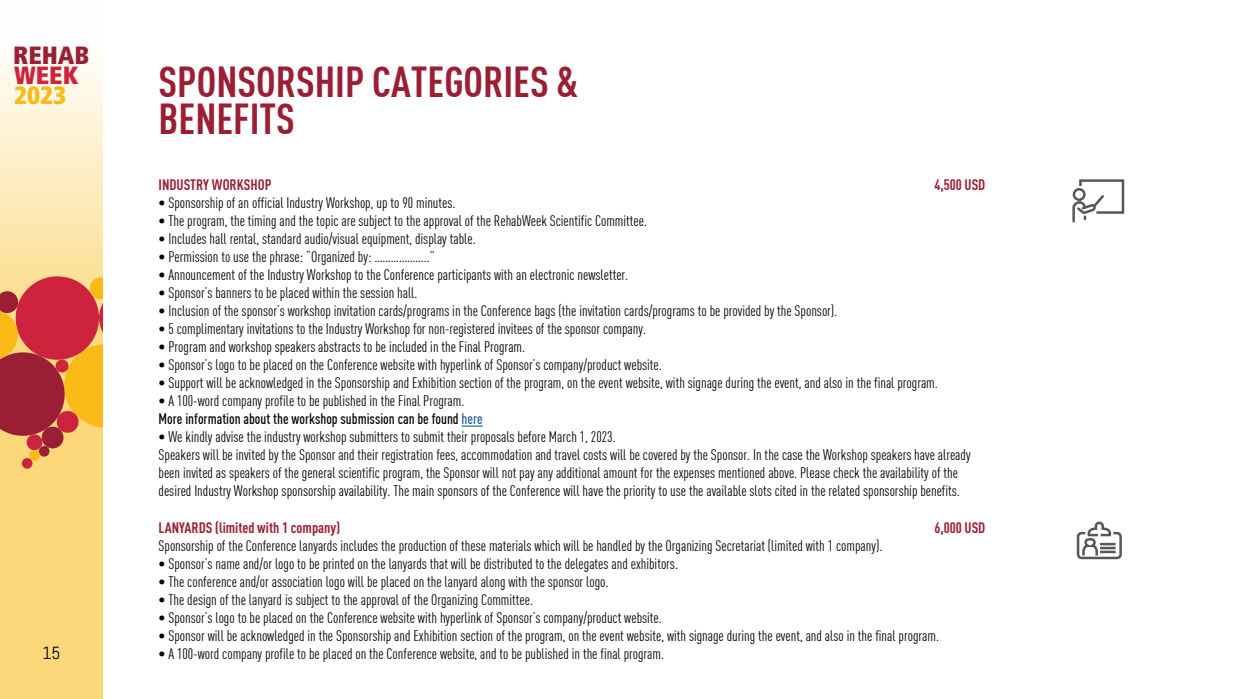
<style>
.page{position:relative;width:1241px;height:699px;background:#fff}
.page>*{position:absolute;margin:0;border:0;box-sizing:border-box;transform-origin:0 0}
.t1{font:700 42.38px/37.2px "DIN Condens";color:#9a1f34}
.t2{font:900 condensed 24.88px "Frutiger LT Std";color:#9a1f34}
.t3{font:900 condensed 24.88px "Frutiger LT Std";color:#cd233d}
.t4{font:900 condensed 24.88px "Frutiger LT Std";color:#fbba16}
.t5{font:17.5px "Abel";color:#000}
.t6{font:15px/18px "DIN Condens";color:#000}
.t7{font:700 15px "DIN Cond";color:#9a1f34}
.s1{font-weight:500}
.s2{font-weight:500;color:#275b9b}
</style>
<div class="page">
<svg style="left:0;top:62px;width:102px;height:636px;background:#fde19c"></svg>
<svg style="left:0;top:277px;width:102px;height:158px;background:#cc583a"></svg>
<div style="left:57px;top:410px;width:21px;height:22px;background:#cd233d;border-radius:50%"></div>
<div style="left:42px;top:426px;width:21px;height:22px;background:#9a1f34;border-radius:50%"></div>
<div style="left:27px;top:434px;width:15px;height:16px;background:#cd233d;border-radius:50%"></div>
<div style="left:39px;top:445px;width:10px;height:11px;background:#9a1f34;border-radius:50%"></div>
<div style="left:29px;top:450px;width:11px;height:10px;background:#fbba16;border-radius:50%"></div>
<div style="left:22px;top:457px;width:10px;height:11px;background:#cd233d;border-radius:50%"></div>
<div style="left:56px;top:359px;width:13px;height:13px;background:#cd233d;border-radius:50%"></div>
<svg style="left:461px;top:425px;width:21px;height:1px"></svg>
<svg style="left:1072px;top:179px;width:53px;height:44px"></svg>
<div style="left:1076px;top:531px;width:45px;height:27px;border:2px solid #575756;border-radius:4px"></div>
<svg style="left:1080px;top:521px;width:35px;height:36px"></svg>
<h2 class="t2" style="left:13px;top:40px;width:77px">REHAB</h2>
<h2 class="t3" style="left:14px;top:60px;width:66px">WEEK</h2>
<h2 class="t4" style="left:14px;top:80px;width:53px">2023</h2>
<p class="t5" style="left:42px;top:641px;width:20px">15</p>
<h1 class="t1" style="left:158px;top:62px;width:420px">SPONSORSHIP CATEGORIES &amp;<br>BENEFITS</h1>
<p class="t7" style="left:158px;top:175px;width:114px">INDUSTRY WORKSHOP</p>
<p class="t7" style="left:934px;top:175px;width:52px">4,500 USD</p>
<p class="t6" style="left:158px;top:193px;width:298px">• Sponsorship of an official Industry Workshop, up to 90 minutes.</p>
<p class="t6" style="left:158px;top:211px;width:490px">• The program, the timing and the topic are subject to the approval of the RehabWeek Scientific Committee.</p>
<p class="t6" style="left:158px;top:229px;width:318px">• Includes hall rental, standard audio/visual equipment, display table.</p>
<p class="t6" style="left:158px;top:247px;width:277px">• Permission to use the phrase: “Organized by: ………………..”</p>
<p class="t6" style="left:158px;top:265px;width:471px">• Announcement of the Industry Workshop to the Conference participants with an electronic newsletter.</p>
<p class="t6" style="left:158px;top:283px;width:260px">• Sponsor’s banners to be placed within the session hall.</p>
<p class="t6" style="left:158px;top:301px;width:680px">• Inclusion of the sponsor’s workshop invitation cards/programs in the Conference bags (the invitation cards/programs to be provided by the Sponsor).</p>
<p class="t6" style="left:158px;top:319px;width:489px">• 5 complimentary invitations to the Industry Workshop for non-registered invitees of the sponsor company.</p>
<p class="t6" style="left:158px;top:337px;width:368px">• Program and workshop speakers abstracts to be included in the Final Program.</p>
<p class="t6" style="left:158px;top:355px;width:504px">• Sponsor’s logo to be placed on the Conference website with hyperlink of Sponsor’s company/product website.</p>
<p class="t6" style="left:158px;top:373px;width:780px">• Support will be acknowledged in the Sponsorship and Exhibition section of the program, on the event website, with signage during the event, and also in the final program.</p>
<p class="t6" style="left:158px;top:391px;width:325px">• A 100-word company profile to be published in the Final Program.<br><span class="s1">More information about the workshop submission can be found</span> <span class="s2">here</span></p>
<p class="t6" style="left:158px;top:427px;width:813px">• We kindly advise the industry workshop submitters to submit their proposals before March 1, 2023.<br>Speakers will be invited by the Sponsor and their registration fees, accommodation and travel costs will be covered by the Sponsor. In the case the Workshop speakers have already been invited as speakers of the general scientific program, the Sponsor will not pay any additional amount for the expenses mentioned above. Please check the availability of the desired Industry Workshop sponsorship availability. The main sponsors of the Conference will have the priority to use the available slots cited in the related sponsorship benefits.</p>
<p class="t7" style="left:158px;top:517px;width:183px">LANYARDS (limited with 1 company)</p>
<p class="t7" style="left:934px;top:517px;width:52px">6,000 USD</p>
<p class="t6" style="left:158px;top:535px;width:725px">Sponsorship of the Conference lanyards includes the production of these materials which will be handled by the Organizing Secretariat (limited with 1 company).</p>
<p class="t6" style="left:158px;top:553px;width:521px">• Sponsor’s name and/or logo to be printed on the lanyards that will be distributed to the delegates and exhibitors.</p>
<p class="t6" style="left:158px;top:571px;width:451px">• The conference and/or association logo will be placed on the lanyard along with the sponsor logo.</p>
<p class="t6" style="left:158px;top:589px;width:376px">• The design of the lanyard is subject to the approval of the Organizing Committee.</p>
<p class="t6" style="left:158px;top:607px;width:504px">• Sponsor’s logo to be placed on the Conference website with hyperlink of Sponsor’s company/product website.</p>
<p class="t6" style="left:158px;top:625px;width:781px">• Sponsor will be acknowledged in the Sponsorship and Exhibition section of the program, on the event website, with signage during the event, and also in the final program.</p>
<p class="t6" style="left:158px;top:643px;width:507px">• A 100-word company profile to be placed on the Conference website, and to be published in the final program.</p>
</div>
